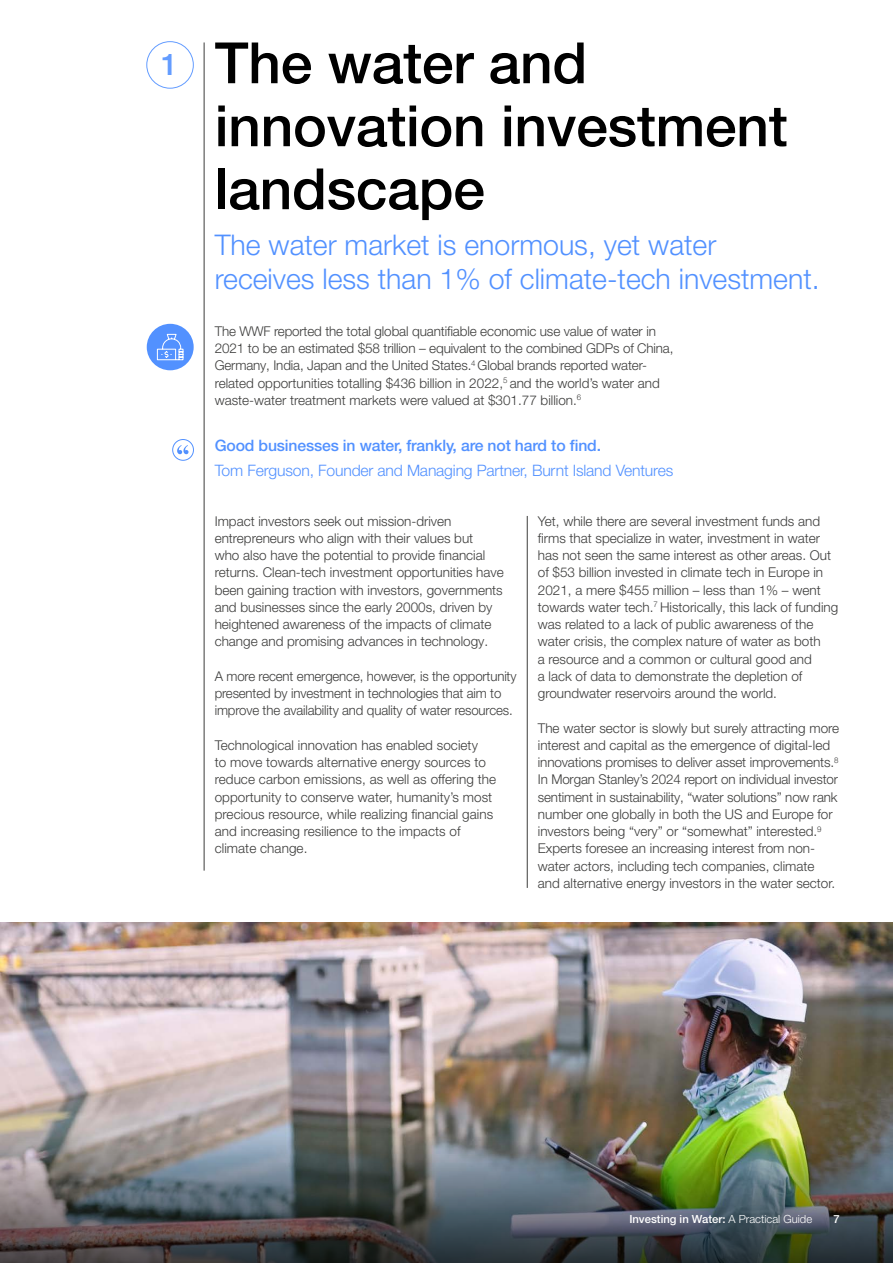
<style>
.page{position:relative;width:893px;height:1263px;background:#fff}
.page>*{position:absolute;margin:0;border:0;box-sizing:border-box;transform-origin:0 0}
.t1{font:500 57px/63px "Helvetica Neue LT Pro";letter-spacing:-.005em;color:#000}
.t2{font:500 30px "Helvetica Neue LT Pro";color:#639cff}
.t3{font:300 28.5px/34.5px "Helvetica Neue LT Pro";color:#5291ff}
.t4{font:300 15.75px "Helvetica Neue LT Pro";letter-spacing:-.01em;color:#5291ff}
.t5{font:500 15.75px "Helvetica Neue LT Pro";letter-spacing:-.01em;color:#5291ff}
.t6{font:300 13.5px/17.2px "Helvetica Neue LT Pro";color:#3c3c3b}
.t7{font:500 11.25px "Helvetica Neue LT Pro";color:#fff}
.s1{font-weight:300}
</style>
<div class="page">
<hr style="left:204px;top:42px;width:1px;height:829px;background:#3c3c3b">
<div style="left:147px;top:41px;width:47px;height:47px;border:1px solid #639cff;border-radius:50%"></div>
<hr style="left:527px;top:516px;width:1px;height:372px;background:#3c3c3b">
<div style="left:172px;top:439px;width:22px;height:21px;border:1px solid #5291ff;border-radius:50%"></div>
<svg style="left:177px;top:445px;width:11px;height:9px"></svg>
<img style="left:0;top:922px;width:893px;height:214px">
<img style="left:0;top:1136px;width:893px;height:127px">
<div style="left:147px;top:324px;width:47px;height:46px;background:#5291ff;border-radius:50%"></div>
<svg style="left:157px;top:334px;width:27px;height:26px"></svg>
<h2 class="t2" style="left:161px;top:46px;width:18px">1</h2>
<h1 class="t1" style="left:215px;top:31px;width:574px">The water and innovation investment landscape</h1>
<h3 class="t3" style="left:215px;top:227px;width:606px">The water market is enormous, yet water receives less than 1% of climate-tech investment.</h3>
<p class="t6" style="left:215px;top:322px;width:460px">The WWF reported the total global quantifiable economic use value of water in 2021 to be an estimated $58 trillion – equivalent to the combined GDPs of China, Germany, India, Japan and the United States.<sup>4</sup> Global brands reported water&shy;related opportunities totalling $436 billion in 2022,<sup>5</sup> and the world’s water and waste-water treatment markets were valued at $301.77 billion.<sup>6</sup></p>
<p class="t5" style="left:215px;top:436px;width:388px">Good businesses in water, frankly, are not hard to find.</p>
<p class="t4" style="left:215px;top:461px;width:460px">Tom Ferguson, Founder and Managing Partner, Burnt Island Ventures</p>
<p class="t6" style="left:215px;top:512px;width:291px">Impact investors seek out mission-driven entrepreneurs who align with their values but<br>who also have the potential to provide financial returns. Clean-tech investment opportunities have been gaining traction with investors, governments and businesses since the early 2000s, driven by heightened awareness of the impacts of climate change and promising advances in technology.</p>
<p class="t6" style="left:215px;top:667px;width:303px">A more recent emergence, however, is the opportunity presented by investment in technologies that aim to improve the availability and quality of water resources.</p>
<p class="t6" style="left:215px;top:736px;width:283px">Technological innovation has enabled society<br>to move towards alternative energy sources to reduce carbon emissions, as well as offering the opportunity to conserve water, humanity’s most precious resource, while realizing financial gains and increasing resilience to the impacts of climate change.</p>
<p class="t6" style="left:538px;top:512px;width:302px">Yet, while there are several investment funds and firms that specialize in water, investment in water has not seen the same interest as other areas. Out of $53 billion invested in climate tech in Europe in 2021, a mere $455 million – less than 1% – went towards water tech.<sup>7</sup> Historically, this lack of funding was related to a lack of public awareness of the water crisis, the complex nature of water as both<br>a resource and a common or cultural good and<br>a lack of data to demonstrate the depletion of groundwater reservoirs around the world.</p>
<p class="t6" style="left:538px;top:719px;width:303px">The water sector is slowly but surely attracting more interest and capital as the emergence of digital-led innovations promises to deliver asset improvements.<sup>8<br></sup>In Morgan Stanley’s 2024 report on individual investor sentiment in sustainability, “water solutions” now rank number one globally in both the US and Europe for investors being “very” or “somewhat” interested.<sup>9<br></sup>Experts foresee an increasing interest from non&shy;water actors, including tech companies, climate and alternative energy investors in the water sector.</p>
<p class="t7" style="left:629px;top:1212px;width:184px">Investing in Water: <span class="s1">A Practical Guide</span></p>
<p class="t7" style="left:834px;top:1212px;width:8px">7</p>
</div>
